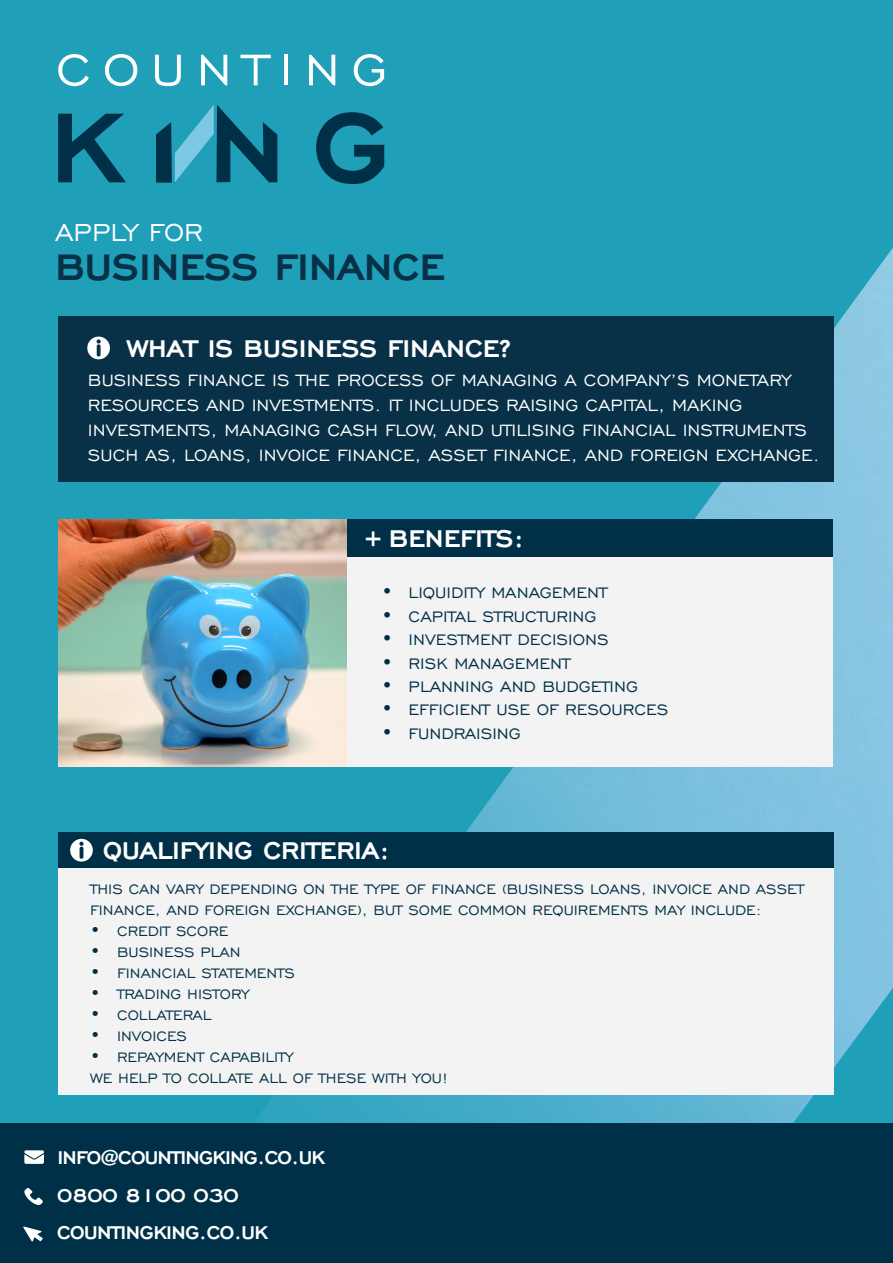
<style>
.page{position:relative;width:893px;height:1263px;background:#209fb9}
.page>*{position:absolute;margin:0;border:0;box-sizing:border-box;transform-origin:0 0}
.t1{font:700 48px "Engravers Gothic W01";color:#083148}
.t2{font:700 31.5px "Engravers Gothic W01";color:#fff}
.t3{font:31.5px "Engravers Gothic BT";color:#fff}
.t4{font:700 24px "Engravers Gothic W01";letter-spacing:-.02em;color:#fff}
.t5{font:21px/25.2px "Engravers Gothic BT";color:#fff}
.t6{font:19.5px "Engravers Gothic BT";color:#003047}
.t7{font:17.55px/21px "Engravers Gothic BT";color:#003047}
.s1{font-size:28.5px}
</style>
<div class="page">
<img style="left:254px;top:134px;width:639px;height:989px">
<svg style="left:58px;top:54px;width:31px;height:32px"></svg>
<svg style="left:105px;top:54px;width:32px;height:32px"></svg>
<svg style="left:155px;top:55px;width:26px;height:31px"></svg>
<svg style="left:201px;top:55px;width:26px;height:30px"></svg>
<svg style="left:240px;top:55px;width:31px;height:30px"></svg>
<hr style="left:284px;top:55px;width:4px;height:30px;background:#fff">
<svg style="left:309px;top:55px;width:26px;height:30px"></svg>
<svg style="left:354px;top:54px;width:30px;height:32px"></svg>
<svg style="left:58px;top:114px;width:68px;height:68px"></svg>
<svg style="left:316px;top:112px;width:68px;height:72px"></svg>
<svg style="left:156px;top:105px;width:121px;height:78px"></svg>
<div style="left:58px;top:316px;width:775px;height:166px;background:#083148"></div>
<div style="left:347px;top:557px;width:485px;height:210px;background:#f4f3f3"></div>
<div style="left:347px;top:519px;width:485px;height:38px;background:#003047"></div>
<img style="left:58px;top:519px;width:289px;height:248px">
<div style="left:58px;top:868px;width:776px;height:227px;background:#f4f3f3"></div>
<div style="left:58px;top:832px;width:776px;height:36px;background:#003047"></div>
<svg style="left:70px;top:839px;width:23px;height:22px"></svg>
<div style="left:0;top:1123px;width:893px;height:140px;background:#003047"></div>
<svg style="left:24px;top:1150px;width:20px;height:14px"></svg>
<svg style="left:87px;top:337px;width:23px;height:22px"></svg>
<svg style="left:24px;top:1188px;width:19px;height:17px"></svg>
<svg style="left:23px;top:1226px;width:20px;height:15px"></svg>
<p class="t3" style="left:55px;top:215px;width:150px">APPLY FOR</p>
<p class="t1" style="left:55px;top:242px;width:391px">BUSINESS FINANCE</p>
<p class="t2" style="left:127px;top:331px;width:384px">WHAT IS BUSINESS FINANCE?</p>
<p class="t5" style="left:88px;top:367px;width:733px">BUSINESS FINANCE IS THE PROCESS OF MANAGING A COMPANY’S MONETARY RESOURCES AND INVESTMENTS. IT INCLUDES RAISING CAPITAL, MAKING INVESTMENTS, MANAGING CASH FLOW, AND UTILISING FINANCIAL INSTRUMENTS SUCH AS, LOANS, INVOICE FINANCE, ASSET FINANCE, AND FOREIGN EXCHANGE.</p>
<p class="t2" style="left:363px;top:521px;width:163px"><span class="s1">+</span> BENEFITS:</p>
<p class="t6" style="left:382px;top:582px;width:227px">• LIQUIDITY MANAGEMENT</p>
<p class="t6" style="left:382px;top:606px;width:216px">• CAPITAL STRUCTURING</p>
<p class="t6" style="left:382px;top:629px;width:229px">• INVESTMENT DECISIONS</p>
<p class="t6" style="left:382px;top:652px;width:190px">• RISK MANAGEMENT</p>
<p class="t6" style="left:382px;top:676px;width:258px">• PLANNING AND BUDGETING</p>
<p class="t6" style="left:382px;top:699px;width:288px">• EFFICIENT USE OF RESOURCES</p>
<p class="t6" style="left:382px;top:723px;width:141px">• FUNDRAISING</p>
<p class="t2" style="left:103px;top:833px;width:288px">QUALIFYING CRITERIA:</p>
<p class="t7" style="left:90px;top:878px;width:715px">THIS CAN VARY DEPENDING ON THE TYPE OF FINANCE (BUSINESS LOANS, INVOICE AND ASSET<br>FINANCE, AND FOREIGN EXCHANGE), BUT SOME COMMON REQUIREMENTS MAY INCLUDE:</p>
<p class="t7" style="left:90px;top:920px;width:140px">• CREDIT SCORE</p>
<p class="t7" style="left:90px;top:941px;width:152px">• BUSINESS PLAN</p>
<p class="t7" style="left:90px;top:962px;width:206px">• FINANCIAL STATEMENTS</p>
<p class="t7" style="left:90px;top:983px;width:161px">• TRADING HISTORY</p>
<p class="t7" style="left:90px;top:1004px;width:123px">• COLLATERAL</p>
<p class="t7" style="left:90px;top:1025px;width:98px">• INVOICES</p>
<p class="t7" style="left:90px;top:1046px;width:205px">• REPAYMENT CAPABILITY</p>
<p class="t7" style="left:90px;top:1067px;width:359px">WE HELP TO COLLATE ALL OF THESE WITH YOU!</p>
<p class="t4" style="left:57px;top:1144px;width:269px">INFO@COUNTINGKING.CO.UK</p>
<p class="t4" style="left:57px;top:1182px;width:183px">0800 8100 030</p>
<p class="t4" style="left:57px;top:1219px;width:212px">COUNTINGKING.CO.UK</p>
</div>
